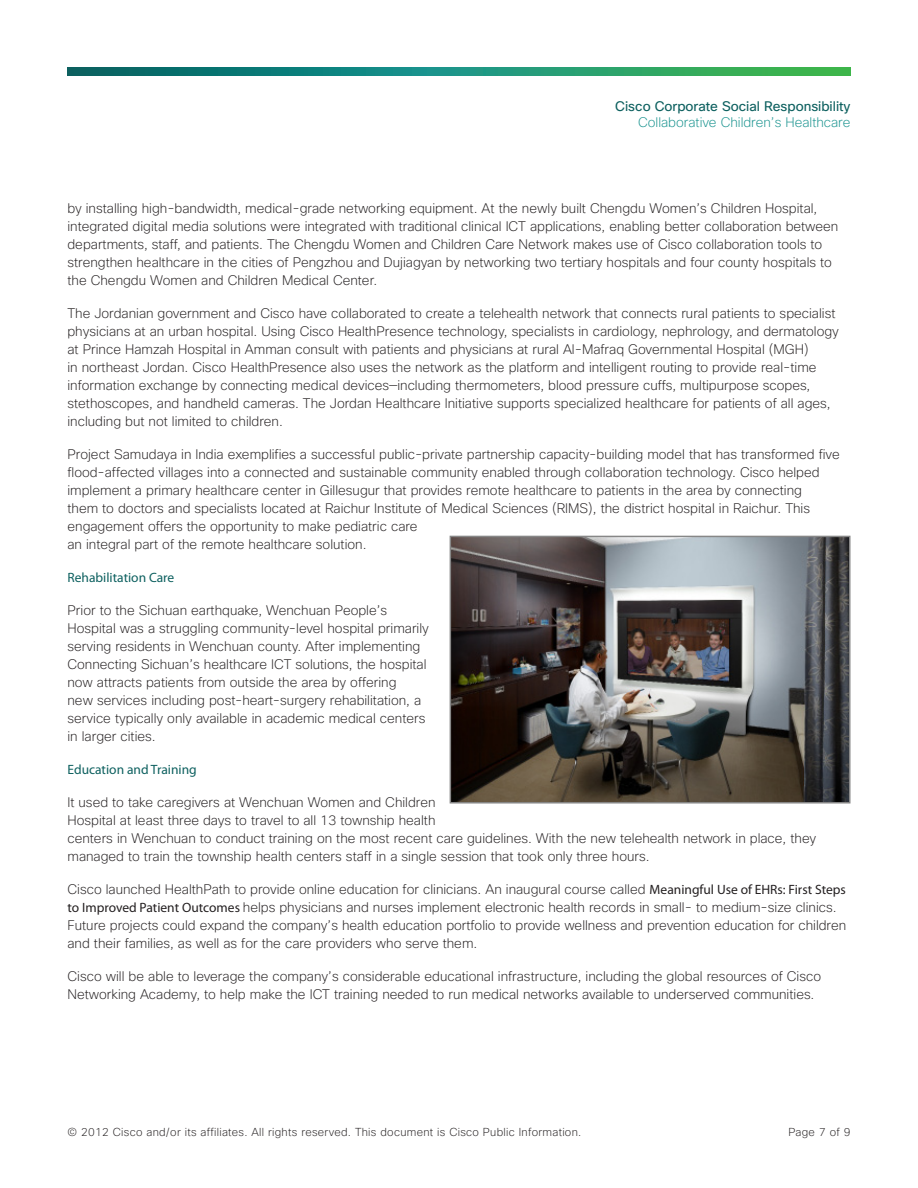
<style>
.page{position:relative;width:918px;height:1188px;background:#fff}
.page>*{position:absolute;margin:0;border:0;box-sizing:border-box;transform-origin:0 0}
.t1{font:200 13.5px/18px "Cisco Sans";color:#231f20}
.t2{font:13.5px "Myriad Pro";color:#0d605f}
.t3{font:13.5px "Cisco Sans";color:#0d605f}
.t4{font:200 13.5px "Cisco Sans";color:#19938f}
.t5{font:200 11.25px "Cisco Sans";letter-spacing:.025em;color:#231f20}
.s1{font-family:"Myriad Pro";font-weight:400}
</style>
<div class="page">
<svg style="left:68px;top:68px;width:782px;height:8px;background:#1e906e"></svg>
<img style="left:453px;top:539px;width:394px;height:262px">
<div style="left:450px;top:536px;width:400px;height:268px;border:2px solid #878787"></div>
<p class="t3" style="left:615px;top:98px;width:237px">Cisco Corporate Social Responsibility</p>
<p class="t4" style="left:638px;top:114px;width:214px">Collaborative Children’s Healthcare</p>
<p class="t1" style="left:68px;top:199px;width:772px">by installing high-bandwidth, medical-grade networking equipment. At the newly built Chengdu Women’s Children Hospital, integrated digital media solutions were integrated with traditional clinical ICT applications, enabling better collaboration between departments, staff, and patients. The Chengdu Women and Children Care Network makes use of Cisco collaboration tools to strengthen healthcare in the cities of Pengzhou and Dujiagyan by networking two tertiary hospitals and four county hospitals to the Chengdu Women and Children Medical Center.</p>
<p class="t1" style="left:68px;top:304px;width:773px">The Jordanian government and Cisco have collaborated to create a telehealth network that connects rural patients to specialist physicians at an urban hospital. Using Cisco HealthPresence technology, specialists in cardiology, nephrology, and dermatology at Prince Hamzah Hospital in Amman consult with patients and physicians at rural Al-Mafraq Governmental Hospital (MGH)<br>in northeast Jordan. Cisco HealthPresence also uses the network as the platform and intelligent routing to provide real-time information exchange by connecting medical devices—including thermometers, blood pressure cuffs, multipurpose scopes, stethoscopes, and handheld cameras. The Jordan Healthcare Initiative supports specialized healthcare for patients of all ages, including but not limited to children.</p>
<p class="t1" style="left:68px;top:445px;width:774px">Project Samudaya in India exemplifies a successful public-private partnership capacity-building model that has transformed five flood-affected villages into a connected and sustainable community enabled through collaboration technology. Cisco helped implement a primary healthcare center in Gillesugur that provides remote healthcare to patients in the area by connecting<br>them to doctors and specialists located at Raichur Institute of Medical Sciences (RIMS), the district hospital in Raichur. This engagement offers the opportunity to make pediatric care<br>an integral part of the remote healthcare solution.</p>
<p class="t2" style="left:68px;top:569px;width:108px">Rehabilitation Care</p>
<p class="t1" style="left:68px;top:601px;width:363px">Prior to the Sichuan earthquake, Wenchuan People’s Hospital was a struggling community-level hospital primarily serving residents in Wenchuan county. After implementing Connecting Sichuan’s healthcare ICT solutions, the hospital now attracts patients from outside the area by offering<br>new services including post-heart-surgery rehabilitation, a service typically only available in academic medical centers in larger cities.</p>
<p class="t2" style="left:68px;top:761px;width:131px">Education and Training</p>
<p class="t1" style="left:68px;top:793px;width:750px">It used to take caregivers at Wenchuan Women and Children<br>Hospital at least three days to travel to all 13 township health<br>centers in Wenchuan to conduct training on the most recent care guidelines. With the new telehealth network in place, they managed to train the township health centers staff in a single session that took only three hours.</p>
<p class="t1" style="left:68px;top:880px;width:780px">Cisco launched HealthPath to provide online education for clinicians. An inaugural course called <span class="s1">Meaningful Use of EHRs: First Steps to Improved Patient Outcomes</span> helps physicians and nurses implement electronic health records in small- to medium-size clinics.<br>Future projects could expand the company’s health education portfolio to provide wellness and prevention education for children and their families, as well as for the care providers who serve them.</p>
<p class="t1" style="left:68px;top:967px;width:755px">Cisco will be able to leverage the company’s considerable educational infrastructure, including the global resources of Cisco<br>Networking Academy, to help make the ICT training needed to run medical networks available to underserved communities.</p>
<p class="t5" style="left:68px;top:1124px;width:515px">© 2012 Cisco and/or its affiliates. All rights reserved. This document is Cisco Public Information.</p>
<p class="t5" style="left:788px;top:1124px;width:64px">Page 7 of 9</p>
</div>
